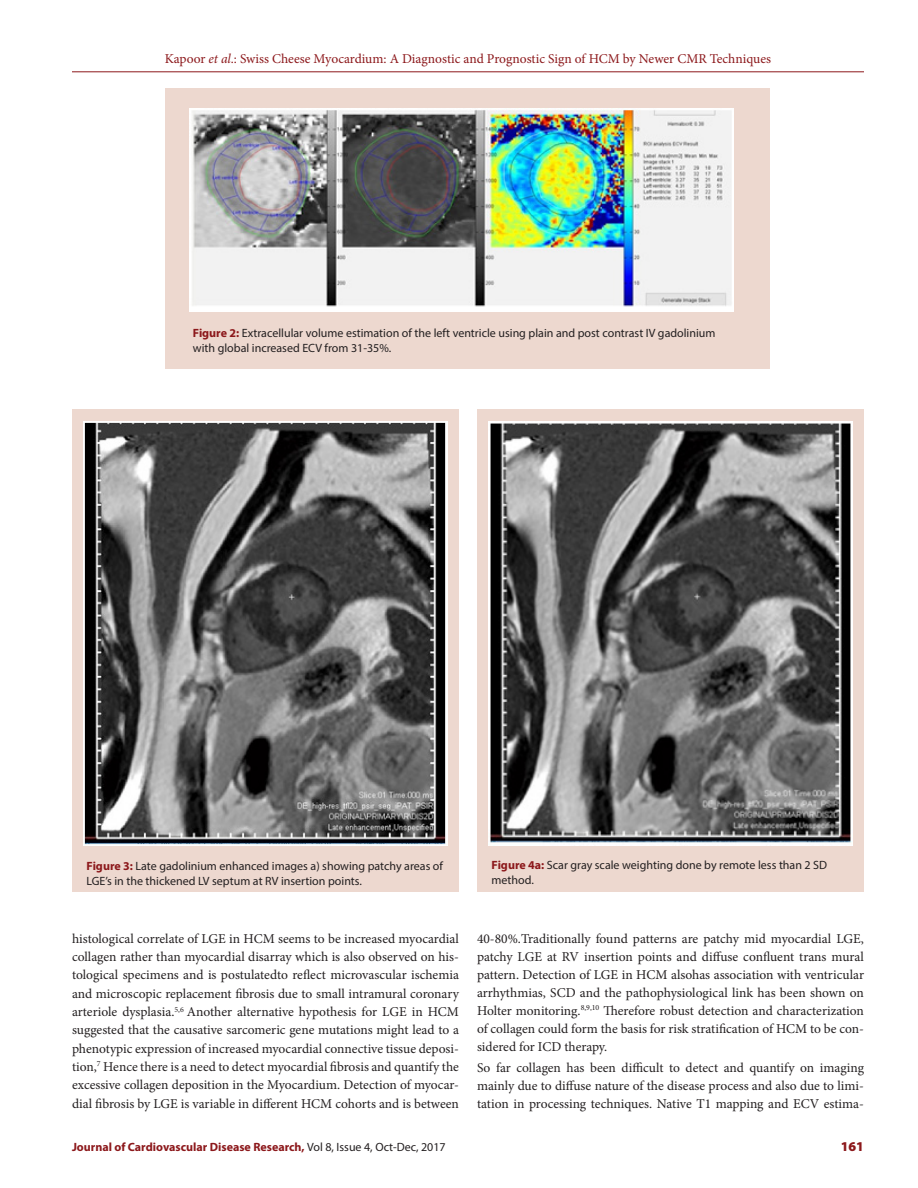
<style>
.page{position:relative;width:918px;height:1188px;background:#fff}
.page>*{position:absolute;margin:0;border:0;box-sizing:border-box;transform-origin:0 0}
.TXT{font:13.5px/18.3px "Minion Pro";color:#231f20;text-align:justify}
.t1{font:13.5px "Minion Pro";color:#8c181b}
.RRH{font:900 13.5px "Myriad Pro";color:#8c181b}
.FIG_CAP{font:12px/15px "Myriad Pro";color:#231f20}
.RRH-2{font:700 12px "Myriad Pro";color:#8c181b}
.s1{font-style:italic}
.s2{font-weight:700;color:#8c181b}
.s3{font-weight:400;color:#231f20}
</style>
<div class="page">
<hr style="left:72px;top:72px;width:792px;height:1px;background:#8c181b">
<div style="left:166px;top:88px;width:604px;height:281px;background:#edd8cf"></div>
<img style="left:190px;top:108px;width:543px;height:204px">
<div style="left:72px;top:410px;width:387px;height:482px;background:#edd8cf"></div>
<img style="left:83px;top:421px;width:364px;height:425px">
<div style="left:477px;top:410px;width:387px;height:482px;background:#edd8cf"></div>
<img style="left:488px;top:421px;width:364px;height:425px">
<p class="t1" style="left:165px;top:50px;width:608px">Kapoor <span class="s1">et al</span>.: Swiss Cheese Myocardium: A Diagnostic and Prognostic Sign of HCM by Newer CMR Techniques</p>
<p class="FIG_CAP" style="left:193px;top:325px;width:524px"><span class="s2">Figure 2:</span> Extracellular volume estimation of the left ventricle using plain and post contrast IV gadolinium with global increased ECV from 31-35%.</p>
<p class="FIG_CAP" style="left:87px;top:858px;width:358px"><span class="s2">Figure 3:</span> Late gadolinium enhanced images a) showing patchy areas of<br>LGE’s in the thickened LV septum at RV insertion points.</p>
<p class="FIG_CAP" style="left:492px;top:858px;width:337px"><span class="s2">Figure 4a:</span> Scar gray scale weighting done by remote less than 2 SD method.</p>
<p class="TXT" style="left:72px;top:930px;width:389px">histological correlate of LGE in HCM seems to be increased myocardial collagen rather than myocardial disarray which is also observed on his&shy;tological specimens and is postulatedto reflect microvascular ischemia and microscopic replacement fibrosis due to small intramural coronary arteriole dysplasia.<sup>5,6</sup> Another alternative hypothesis for LGE in HCM suggested that the causative sarcomeric gene mutations might lead to a phenotypic expression of increased myocardial connective tissue deposi&shy;tion,<sup>7</sup> Hence there is a need to detect myocardial fibrosis and quantify the excessive collagen deposition in the Myocardium. Detection of myocar&shy;dial fibrosis by LGE is variable in different HCM cohorts and is between</p>
<p class="TXT" style="left:477px;top:930px;width:389px">40-80%.Traditionally found patterns are patchy mid myocardial LGE, patchy LGE at RV insertion points and diffuse confluent trans mural pattern. Detection of LGE in HCM alsohas association with ventricular arrhythmias, SCD and the pathophysiological link has been shown on Holter monitoring.<sup>8,9,10</sup> Therefore robust detection and characterization of collagen could form the basis for risk stratification of HCM to be con&shy;sidered for ICD therapy.</p>
<p class="TXT" style="left:477px;top:1058px;width:389px">So far collagen has been difficult to detect and quantify on imaging mainly due to diffuse nature of the disease process and also due to limi&shy;tation in processing techniques. Native T1 mapping and ECV estima-</p>
<p class="RRH-2" style="left:72px;top:1139px;width:375px">Journal of Cardiovascular Disease Research, <span class="s3">Vol 8, Issue 4, Oct-Dec, 2017</span></p>
<p class="RRH" style="left:841px;top:1137px;width:25px">161</p>
</div>
